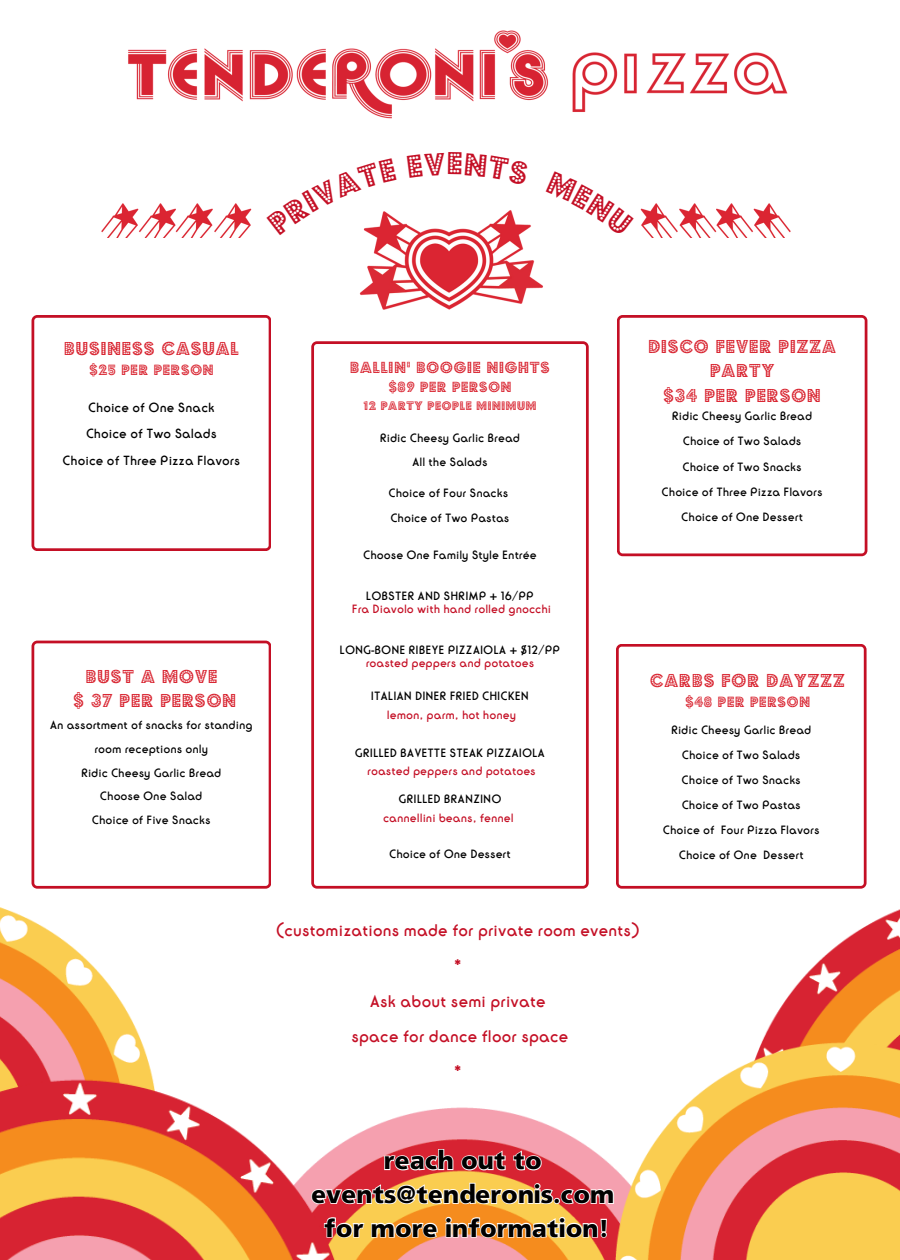
<style>
.page{position:relative;width:900px;height:1260px;background:#fff}
.page>*{position:absolute;margin:0;border:0;box-sizing:border-box;transform-origin:0 0}
.t1{font:900 24.5px/33.8px "Crave Sans";color:#000;text-align:center}
.t2{font:20.75px/24.5px "Budmo Jiggler";letter-spacing:.05em;color:#d92632;text-align:center}
.t3{font:17.75px "Budmo Jiggler";letter-spacing:.05em;color:#d92632}
.t4{font:17.5px/35px "Ronda ITC Com";letter-spacing:.05em;color:#c40f25;text-align:center}
.t5{font:16.5px "Budmo Jiggler";letter-spacing:.05em;color:#d92632}
.t6{font:16.25px "Budmo Jiggler";letter-spacing:.05em;color:#d92632}
.t7{font:13.75px "Ronda ITC Com";letter-spacing:.05em;color:#000}
.t8{font:13.5px "Budmo Jiggler";letter-spacing:.05em;color:#d92632}
.t9{font:12.5px/25px "Ronda ITC Com";letter-spacing:.05em;color:#000;text-align:center}
.t10{font:12.5px "Ronda ITC Com";letter-spacing:.05em;color:#c40f25}
</style>
<div class="page">
<img style="left:0;top:862px;width:137px;height:168px">
<img style="left:128px;top:30px;width:660px;height:89px">
<img style="left:101px;top:203px;width:151px;height:35px">
<img style="left:640px;top:203px;width:151px;height:35px">
<img style="left:389px;top:1107px;width:194px;height:153px">
<img style="left:784px;top:909px;width:116px;height:93px">
<img style="left:583px;top:1002px;width:317px;height:258px">
<img style="left:359px;top:210px;width:184px;height:100px">
<svg style="left:616px;top:644px;width:251px;height:245px"></svg>
<svg style="left:389px;top:1148px;width:154px;height:24px"></svg>
<svg style="left:389px;top:1182px;width:226px;height:57px"></svg>
<img style="left:0;top:1030px;width:389px;height:230px">
<svg style="left:32px;top:315px;width:239px;height:236px"></svg>
<svg style="left:32px;top:641px;width:239px;height:248px"></svg>
<svg style="left:617px;top:315px;width:250px;height:241px"></svg>
<svg style="left:311px;top:341px;width:278px;height:548px"></svg>
<svg style="left:359px;top:210px;width:38px;height:25px"></svg>
<p class="t2" style="left:64px;top:336px;width:176px">BUSINESS CASUAL</p>
<p class="t5" style="left:90px;top:360px;width:125px">$25 PER PERSON</p>
<p class="t7" style="left:89px;top:400px;width:127px">Choice of One Snack</p>
<p class="t7" style="left:86px;top:426px;width:132px">Choice of Two Salads</p>
<p class="t7" style="left:63px;top:453px;width:178px">Choice of Three Pizza Flavors</p>
<h3 class="t2" style="left:74px;top:664px;width:164px">BUST A MOVE<br>$ 37 PER PERSON</h3>
<h5 class="t9" style="left:50px;top:714px;width:204px;line-height:23.5px">An assortment of snacks for standing room receptions only</h5>
<p class="t9" style="left:81px;top:760px;width:141px">Ridic Cheesy Garlic Bread</p>
<p class="t9" style="left:100px;top:784px;width:103px">Choose One Salad</p>
<p class="t9" style="left:92px;top:807px;width:120px">Choice of Five Snacks</p>
<h3 class="t3" style="left:350px;top:357px;width:201px">BALLIN' BOOGIE NIGHTS</h3>
<h3 class="t6" style="left:389px;top:378px;width:124px">$89 PER PERSON</h3>
<p class="t8" style="left:364px;top:398px;width:174px">12 PARTY PEOPLE MINIMUM</p>
<p class="t9" style="left:380px;top:426px;width:141px;line-height:24px">Ridic Cheesy Garlic Bread<br>All the Salads</p>
<p class="t9" style="left:389px;top:481px;width:122px;text-align:left">Choice of Four Snacks<br>Choice of Two Pastas</p>
<p class="t9" style="left:364px;top:543px;width:174px">Choose One Family Style Entrée</p>
<p class="t9" style="left:366px;top:583px;width:169px">LOBSTER AND SHRIMP + 16/PP</p>
<p class="t10" style="left:352px;top:602px;width:200px">Fra Diavolo with hand rolled gnocchi</p>
<p class="t9" style="left:340px;top:638px;width:222px">LONG-BONE RIBEYE PIZZAIOLA + $12/PP</p>
<p class="t10" style="left:366px;top:657px;width:169px">roasted peppers and potatoes</p>
<p class="t9" style="left:371px;top:684px;width:159px">ITALIAN DINER FRIED CHICKEN</p>
<p class="t10" style="left:387px;top:708px;width:130px">lemon, parm, hot honey</p>
<p class="t9" style="left:355px;top:740px;width:191px">GRILLED BAVETTE STEAK PIZZAIOLA</p>
<p class="t10" style="left:368px;top:764px;width:169px">roasted peppers and potatoes</p>
<p class="t9" style="left:399px;top:787px;width:104px">GRILLED BRANZINO</p>
<p class="t10" style="left:383px;top:811px;width:131px">cannellini beans, fennel</p>
<p class="t9" style="left:389px;top:842px;width:123px">Choice of One Dessert</p>
<h2 class="t2" style="left:648px;top:334px;width:189px">DISCO FEVER PIZZA<br>PARTY<br>$34 PER PERSON</h2>
<p class="t9" style="left:672px;top:403px;width:141px">Ridic Cheesy Garlic Bread<br>Choice of Two Salads</p>
<p class="t9" style="left:662px;top:454px;width:162px">Choice of Two Snacks<br>Choice of Three Pizza Flavors<br>Choice of One Dessert</p>
<p class="t2" style="left:650px;top:668px;width:196px">CARBS FOR DAYZZZ</p>
<p class="t5" style="left:685px;top:692px;width:126px">$48 PER PERSON</p>
<p class="t9" style="left:671px;top:718px;width:141px">Ridic Cheesy Garlic Bread</p>
<p class="t9" style="left:682px;top:743px;width:119px">Choice of Two Salads</p>
<p class="t9" style="left:682px;top:768px;width:120px">Choice of Two Snacks</p>
<p class="t9" style="left:682px;top:793px;width:120px">Choice of Two Pastas</p>
<p class="t9" style="left:663px;top:818px;width:157px">Choice of Four Pizza Flavors</p>
<p class="t9" style="left:679px;top:843px;width:126px">Choice of One Dessert</p>
<h3 class="t4" style="left:276px;top:913px;width:364px">(customizations made for private room events) *<br>Ask about semi private<br>space for dance floor space<br>*</h3>
<h4 class="t1" style="left:311px;top:1143px;width:305px">reach out to events@tenderonis.com for more information!</h4>
</div>
